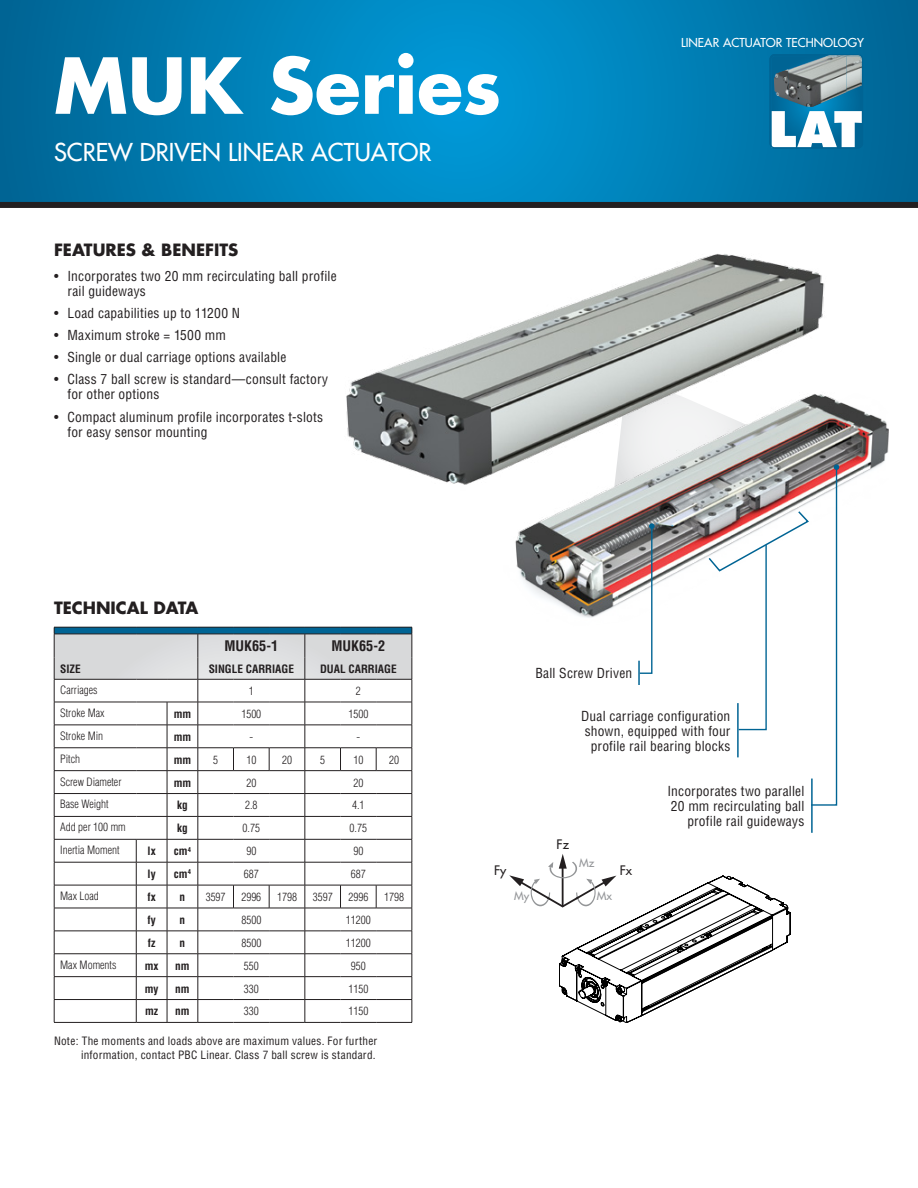
<style>
.page{position:relative;width:918px;height:1188px;background:#fff}
.page>*{position:absolute;margin:0;border:0;box-sizing:border-box;transform-origin:0 0}
.t1{font:700 75px "Futura";color:#fff}
.t2{font:24px "Futura";color:#fff}
.t3{font:700 16.5px "Futura";color:#231f20}
.t4{font:700 condensed 14.25px "Helvetica";color:#231f20}
.t5{font:condensed 13.5px/15px "Helvetica";letter-spacing:.015em;color:#231f20}
.t6{font:12.75px "Futura";color:#231f20}
.t7{font:12px "Futura";color:#fff}
.t8{font:11.4px "Futura";color:#939598}
.t9{font:300 condensed 11.25px "Helvetica";color:#231f20}
.t10{font:condensed 11.25px/13.5px "Helvetica";letter-spacing:.02em;color:#231f20;text-align:right}
.t11{font:700 condensed 11.25px "Helvetica";color:#231f20}
</style>
<div class="page">
<svg style="left:0;top:0;width:918px;height:202px;background:#007fb5"></svg>
<svg style="left:770px;top:54px;width:93px;height:94px"></svg>
<div style="left:0;top:202px;width:918px;height:6px;background:#231f20"></div>
<svg style="left:509px;top:854px;width:281px;height:169px"></svg>
<img style="left:346px;top:254px;width:479px;height:231px">
<img style="left:489px;top:379px;width:400px;height:239px">
<hr style="left:811px;top:779px;width:2px;height:54px;background:#006494">
<svg style="left:54px;top:627px;width:359px;height:395px"></svg>
<hr style="left:54px;top:1022px;width:82px;height:1px;background:#231f20">
<hr style="left:136px;top:1022px;width:31px;height:1px;background:#231f20">
<hr style="left:167px;top:1022px;width:31px;height:1px;background:#231f20">
<hr style="left:198px;top:1022px;width:36px;height:1px;background:#231f20">
<hr style="left:234px;top:1022px;width:35px;height:1px;background:#231f20">
<hr style="left:269px;top:1022px;width:36px;height:1px;background:#231f20">
<hr style="left:305px;top:1022px;width:36px;height:1px;background:#231f20">
<hr style="left:341px;top:1022px;width:35px;height:1px;background:#231f20">
<hr style="left:376px;top:1022px;width:36px;height:1px;background:#231f20">
<svg style="left:612px;top:378px;width:227px;height:428px"></svg>
<h1 class="t1" style="left:54px;top:36px;width:449px">MUK Series</h1>
<h2 class="t2" style="left:54px;top:137px;width:379px">SCREW DRIVEN LINEAR ACTUATOR</h2>
<p class="t3" style="left:54px;top:239px;width:186px">FEATURES &amp; BENEFITS</p>
<p class="t5" style="left:68px;top:269px;width:271px;text-indent:-14px">• Incorporates two 20 mm recirculating ball profile rail guideways</p>
<p class="t5" style="left:54px;top:306px;width:188px">• Load capabilities up to 11200 N</p>
<p class="t5" style="left:54px;top:328px;width:173px">• Maximum stroke = 1500 mm</p>
<p class="t5" style="left:54px;top:350px;width:234px">• Single or dual carriage options available</p>
<p class="t5" style="left:68px;top:372px;width:262px;text-indent:-14px">• Class 7 ball screw is standard—consult factory for other options</p>
<p class="t5" style="left:68px;top:409px;width:257px;text-indent:-14px">• Compact aluminum profile incorporates t-slots for easy sensor mounting</p>
<p class="t3" style="left:54px;top:597px;width:146px">TECHNICAL DATA</p>
<p class="t4" style="left:224px;top:637px;width:55px">MUK65-1</p>
<p class="t4" style="left:331px;top:637px;width:55px">MUK65-2</p>
<p class="t7" style="left:681px;top:35px;width:184px">LINEAR ACTUATOR TECHNOLOGY</p>
<p class="t11" style="left:60px;top:662px;width:22px">SIZE</p>
<p class="t11" style="left:209px;top:662px;width:87px">SINGLE CARRIAGE</p>
<p class="t11" style="left:320px;top:662px;width:78px">DUAL CARRIAGE</p>
<p class="t9" style="left:60px;top:683px;width:39px">Carriages</p>
<p class="t9" style="left:249px;top:684px;width:6px">1</p>
<p class="t9" style="left:356px;top:684px;width:6px">2</p>
<p class="t9" style="left:60px;top:706px;width:46px">Stroke Max</p>
<p class="t11" style="left:174px;top:707px;width:19px">mm</p>
<p class="t9" style="left:241px;top:707px;width:21px">1500</p>
<p class="t9" style="left:348px;top:707px;width:21px">1500</p>
<p class="t9" style="left:60px;top:729px;width:45px">Stroke Min</p>
<p class="t11" style="left:174px;top:730px;width:19px">mm</p>
<p class="t9" style="left:249px;top:730px;width:5px">-</p>
<p class="t9" style="left:356px;top:730px;width:5px">-</p>
<p class="t9" style="left:60px;top:752px;width:21px">Pitch</p>
<p class="t11" style="left:174px;top:753px;width:19px">mm</p>
<p class="t9" style="left:213px;top:753px;width:6px">5</p>
<p class="t9" style="left:246px;top:753px;width:11px">10</p>
<p class="t9" style="left:282px;top:753px;width:11px">20</p>
<p class="t9" style="left:320px;top:753px;width:6px">5</p>
<p class="t9" style="left:353px;top:753px;width:11px">10</p>
<p class="t9" style="left:389px;top:753px;width:11px">20</p>
<p class="t9" style="left:60px;top:775px;width:63px">Screw Diameter</p>
<p class="t11" style="left:174px;top:775px;width:19px">mm</p>
<p class="t9" style="left:246px;top:775px;width:11px">20</p>
<p class="t9" style="left:353px;top:775px;width:11px">20</p>
<p class="t9" style="left:60px;top:797px;width:50px">Base Weight</p>
<p class="t11" style="left:177px;top:798px;width:12px">kg</p>
<p class="t9" style="left:245px;top:798px;width:14px">2.8</p>
<p class="t9" style="left:352px;top:798px;width:14px">4.1</p>
<p class="t9" style="left:60px;top:820px;width:67px">Add per 100 mm</p>
<p class="t11" style="left:177px;top:821px;width:12px">kg</p>
<p class="t9" style="left:243px;top:821px;width:19px">0.75</p>
<p class="t9" style="left:350px;top:821px;width:19px">0.75</p>
<p class="t9" style="left:60px;top:843px;width:61px">Inertia Moment</p>
<p class="t11" style="left:148px;top:844px;width:10px">lx</p>
<p class="t11" style="left:174px;top:844px;width:19px">cm<sup>4</sup></p>
<p class="t9" style="left:246px;top:844px;width:11px">90</p>
<p class="t9" style="left:353px;top:844px;width:11px">90</p>
<p class="t11" style="left:148px;top:867px;width:10px">ly</p>
<p class="t11" style="left:174px;top:867px;width:19px">cm<sup>4</sup></p>
<p class="t9" style="left:244px;top:867px;width:16px">687</p>
<p class="t9" style="left:351px;top:867px;width:16px">687</p>
<p class="t9" style="left:60px;top:889px;width:40px">Max Load</p>
<p class="t11" style="left:148px;top:890px;width:10px">fx</p>
<p class="t11" style="left:180px;top:890px;width:7px">n</p>
<p class="t9" style="left:206px;top:890px;width:21px">3597</p>
<p class="t9" style="left:241px;top:890px;width:21px">2996</p>
<p class="t9" style="left:277px;top:890px;width:21px">1798</p>
<p class="t9" style="left:313px;top:890px;width:21px">3597</p>
<p class="t9" style="left:348px;top:890px;width:21px">2996</p>
<p class="t9" style="left:384px;top:890px;width:21px">1798</p>
<p class="t11" style="left:148px;top:913px;width:10px">fy</p>
<p class="t11" style="left:180px;top:913px;width:7px">n</p>
<p class="t9" style="left:241px;top:913px;width:21px">8500</p>
<p class="t9" style="left:346px;top:913px;width:26px">11200</p>
<p class="t11" style="left:148px;top:936px;width:9px">fz</p>
<p class="t11" style="left:180px;top:936px;width:7px">n</p>
<p class="t9" style="left:241px;top:936px;width:21px">8500</p>
<p class="t9" style="left:346px;top:936px;width:26px">11200</p>
<p class="t9" style="left:60px;top:958px;width:58px">Max Moments</p>
<p class="t11" style="left:145px;top:959px;width:15px">mx</p>
<p class="t11" style="left:175px;top:959px;width:16px">nm</p>
<p class="t9" style="left:244px;top:959px;width:16px">550</p>
<p class="t9" style="left:351px;top:959px;width:16px">950</p>
<p class="t11" style="left:145px;top:981px;width:15px">my</p>
<p class="t11" style="left:175px;top:981px;width:16px">nm</p>
<p class="t9" style="left:244px;top:981px;width:16px">330</p>
<p class="t9" style="left:348px;top:981px;width:21px">1150</p>
<p class="t11" style="left:145px;top:1004px;width:15px">mz</p>
<p class="t11" style="left:175px;top:1004px;width:16px">nm</p>
<p class="t9" style="left:244px;top:1004px;width:16px">330</p>
<p class="t9" style="left:348px;top:1004px;width:21px">1150</p>
<p class="t10" style="left:54px;top:1034px;width:325px">Note: The moments and loads above are maximum values. For further information, contact PBC Linear. Class 7 ball screw is standard.</p>
<p class="t5" style="left:535px;top:666px;width:98px">Ball Screw Driven</p>
<p class="t6" style="left:557px;top:837px;width:14px">Fz</p>
<p class="t5" style="left:581px;top:708px;width:151px;text-align:right">Dual carriage configuration shown, equipped with four profile rail bearing blocks</p>
<p class="t5" style="left:667px;top:784px;width:138px;text-align:right">Incorporates two parallel<br>20 mm recirculating ball profile rail guideways</p>
<p class="t8" style="left:579px;top:855px;width:17px">Mz</p>
<p class="t6" style="left:494px;top:863px;width:14px">Fy</p>
<p class="t6" style="left:620px;top:863px;width:14px">Fx</p>
<p class="t8" style="left:514px;top:889px;width:17px">My</p>
<p class="t8" style="left:597px;top:889px;width:17px">Mx</p>
</div>
